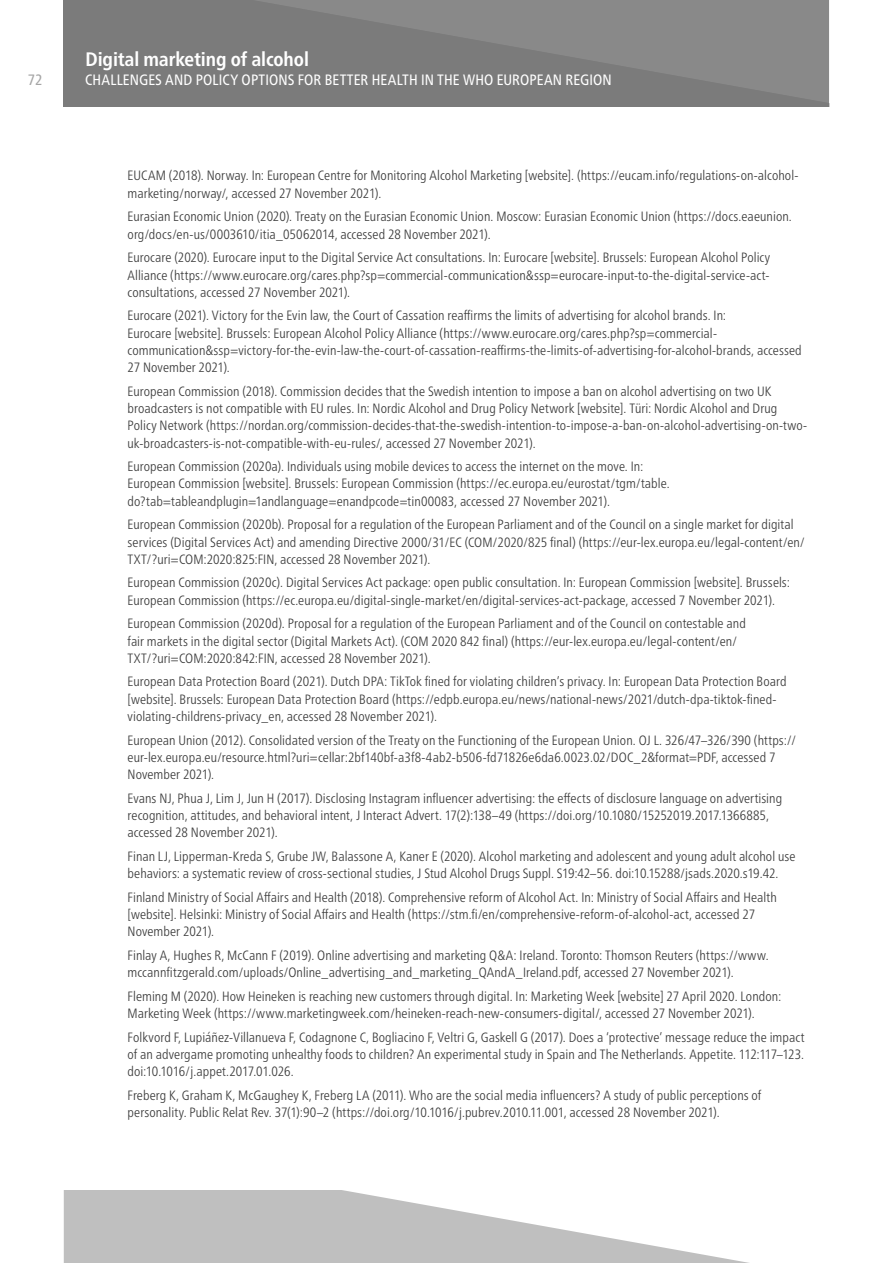
<style>
.page{position:relative;width:893px;height:1263px;background:#fff}
.page>*{position:absolute;margin:0;border:0;box-sizing:border-box;transform-origin:0 0}
.t1{font:700 condensed 19.5px "Frutiger Neue LTW1 G";letter-spacing:-.005em;color:#fff}
.t2{font:condensed 15px "Frutiger Neue LTW1 G";letter-spacing:.01em;color:#fff}
.t3{font:condensed 15px "Frutiger Neue LTW1 G";color:#a5a5a5}
.References{font:300 condensed 13.5px/17.2px "Frutiger Neue LTW1 G";letter-spacing:.005em;color:#393939}
</style>
<div class="page">
<div style="left:64px;top:0;width:765px;height:106px;background:#7b7b7b"></div>
<svg style="left:252px;top:0;width:577px;height:103px;background:#818181"></svg>
<svg style="left:64px;top:1191px;width:685px;height:72px;fill:#bfbfbf"></svg>
<p class="t3" style="left:28px;top:71px;width:16px">72</p>
<h1 class="t1" style="left:85px;top:44px;width:225px">Digital marketing of alcohol</h1>
<p class="t2" style="left:85px;top:71px;width:528px">CHALLENGES AND POLICY OPTIONS FOR BETTER HEALTH IN THE WHO EUROPEAN REGION</p>
<p class="References" style="left:128px;top:167px;width:672px">EUCAM (2018). Norway. In: European Centre for Monitoring Alcohol Marketing [website]. (https://eucam.info/regulations-on-alcohol&shy;marketing/norway/, accessed 27 November 2021).</p>
<p class="References" style="left:128px;top:208px;width:666px">Eurasian Economic Union (2020). Treaty on the Eurasian Economic Union. Moscow: Eurasian Economic Union (https://docs.eaeunion. org/docs/en-us/0003610/itia_05062014, accessed 28 November 2021).</p>
<p class="References" style="left:128px;top:249px;width:644px;text-align:justify">Eurocare (2020). Eurocare input to the Digital Service Act consultations. In: Eurocare [website]. Brussels: European Alcohol Policy Alliance (https://www.eurocare.org/cares.php?sp=commercial-communication&amp;ssp=eurocare-input-to-the-digital-service-act&shy;consultations, accessed 27 November 2021).</p>
<p class="References" style="left:128px;top:307px;width:676px">Eurocare (2021). Victory for the Evin law, the Court of Cassation reaffirms the limits of advertising for alcohol brands. In:<br>Eurocare [website]. Brussels: European Alcohol Policy Alliance (https://www.eurocare.org/cares.php?sp=commercial&shy;communication&amp;ssp=victory-for-the-evin-law-the-court-of-cassation-reaffirms-the-limits-of-advertising-for-alcohol-brands, accessed 27 November 2021).</p>
<p class="References" style="left:128px;top:382px;width:681px">European Commission (2018). Commission decides that the Swedish intention to impose a ban on alcohol advertising on two UK broadcasters is not compatible with EU rules. In: Nordic Alcohol and Drug Policy Network [website]. Türi: Nordic Alcohol and Drug Policy Network (https://nordan.org/commission-decides-that-the-swedish-intention-to-impose-a-ban-on-alcohol-advertising-on-two&shy;uk-broadcasters-is-not-compatible-with-eu-rules/, accessed 27 November 2021).</p>
<p class="References" style="left:128px;top:458px;width:544px">European Commission (2020a). Individuals using mobile devices to access the internet on the move. In:<br>European Commission [website]. Brussels: European Commission (https://ec.europa.eu/eurostat/tgm/table. do?tab=tableandplugin=1andlanguage=enandpcode=tin00083, accessed 27 November 2021).</p>
<p class="References" style="left:128px;top:516px;width:679px">European Commission (2020b). Proposal for a regulation of the European Parliament and of the Council on a single market for digital services (Digital Services Act) and amending Directive 2000/31/EC (COM/2020/825 final) (https://eur-lex.europa.eu/legal-content/en/<br>TXT/?uri=COM:2020:825:FIN, accessed 28 November 2021).</p>
<p class="References" style="left:128px;top:574px;width:664px">European Commission (2020c). Digital Services Act package: open public consultation. In: European Commission [website]. Brussels:<br>European Commission (https://ec.europa.eu/digital-single-market/en/digital-services-act-package, accessed 7 November 2021).</p>
<p class="References" style="left:128px;top:615px;width:620px">European Commission (2020d). Proposal for a regulation of the European Parliament and of the Council on contestable and fair markets in the digital sector (Digital Markets Act). (COM 2020 842 final) (https://eur-lex.europa.eu/legal-content/en/<br>TXT/?uri=COM:2020:842:FIN, accessed 28 November 2021).</p>
<p class="References" style="left:128px;top:673px;width:660px">European Data Protection Board (2021). Dutch DPA: TikTok fined for violating children’s privacy. In: European Data Protection Board [website]. Brussels: European Data Protection Board (https://edpb.europa.eu/news/national-news/2021/dutch-dpa-tiktok-fined&shy;violating-childrens-privacy_en, accessed 28 November 2021).</p>
<p class="References" style="left:128px;top:731px;width:670px">European Union (2012). Consolidated version of the Treaty on the Functioning of the European Union. OJ L. 326/47–326/390 (https:// eur-lex.europa.eu/resource.html?uri=cellar:2bf140bf-a3f8-4ab2-b506-fd71826e6da6.0023.02/DOC_2&amp;format=PDF, accessed 7<br>November 2021).</p>
<p class="References" style="left:128px;top:789px;width:656px">Evans NJ, Phua J, Lim J, Jun H (2017). Disclosing Instagram influencer advertising: the effects of disclosure language on advertising recognition, attitudes, and behavioral intent, J Interact Advert. 17(2):138–49 (https://doi.org/10.1080/15252019.2017.1366885, accessed 28 November 2021).</p>
<p class="References" style="left:128px;top:847px;width:669px">Finan LJ, Lipperman-Kreda S, Grube JW, Balassone A, Kaner E (2020). Alcohol marketing and adolescent and young adult alcohol use behaviors: a systematic review of cross-sectional studies, J Stud Alcohol Drugs Suppl. S19:42–56. doi:10.15288/jsads.2020.s19.42.</p>
<p class="References" style="left:128px;top:888px;width:651px">Finland Ministry of Social Affairs and Health (2018). Comprehensive reform of Alcohol Act. In: Ministry of Social Affairs and Health [website]. Helsinki: Ministry of Social Affairs and Health (https://stm.fi/en/comprehensive-reform-of-alcohol-act, accessed 27<br>November 2021).</p>
<p class="References" style="left:128px;top:946px;width:642px">Finlay A, Hughes R, McCann F (2019). Online advertising and marketing Q&amp;A: Ireland. Toronto: Thomson Reuters (https://www. mccannfitzgerald.com/uploads/Online_advertising_and_marketing_QAndA_Ireland.pdf, accessed 27 November 2021).</p>
<p class="References" style="left:128px;top:987px;width:655px">Fleming M (2020). How Heineken is reaching new customers through digital. In: Marketing Week [website] 27 April 2020. London:<br>Marketing Week (https://www.marketingweek.com/heineken-reach-new-consumers-digital/, accessed 27 November 2021).</p>
<p class="References" style="left:128px;top:1028px;width:678px;text-align:justify">Folkvord F, Lupiáñez-Villanueva F, Codagnone C, Bogliacino F, Veltri G, Gaskell G (2017). Does a ‘protective’ message reduce the impact of an advergame promoting unhealthy foods to children? An experimental study in Spain and The Netherlands. Appetite. 112:117–123. doi:10.1016/j.appet.2017.01.026.</p>
<p class="References" style="left:128px;top:1086px;width:635px">Freberg K, Graham K, McGaughey K, Freberg LA (2011). Who are the social media influencers? A study of public perceptions of personality. Public Relat Rev. 37(1):90–2 (https://doi.org/10.1016/j.pubrev.2010.11.001, accessed 28 November 2021).</p>
</div>
